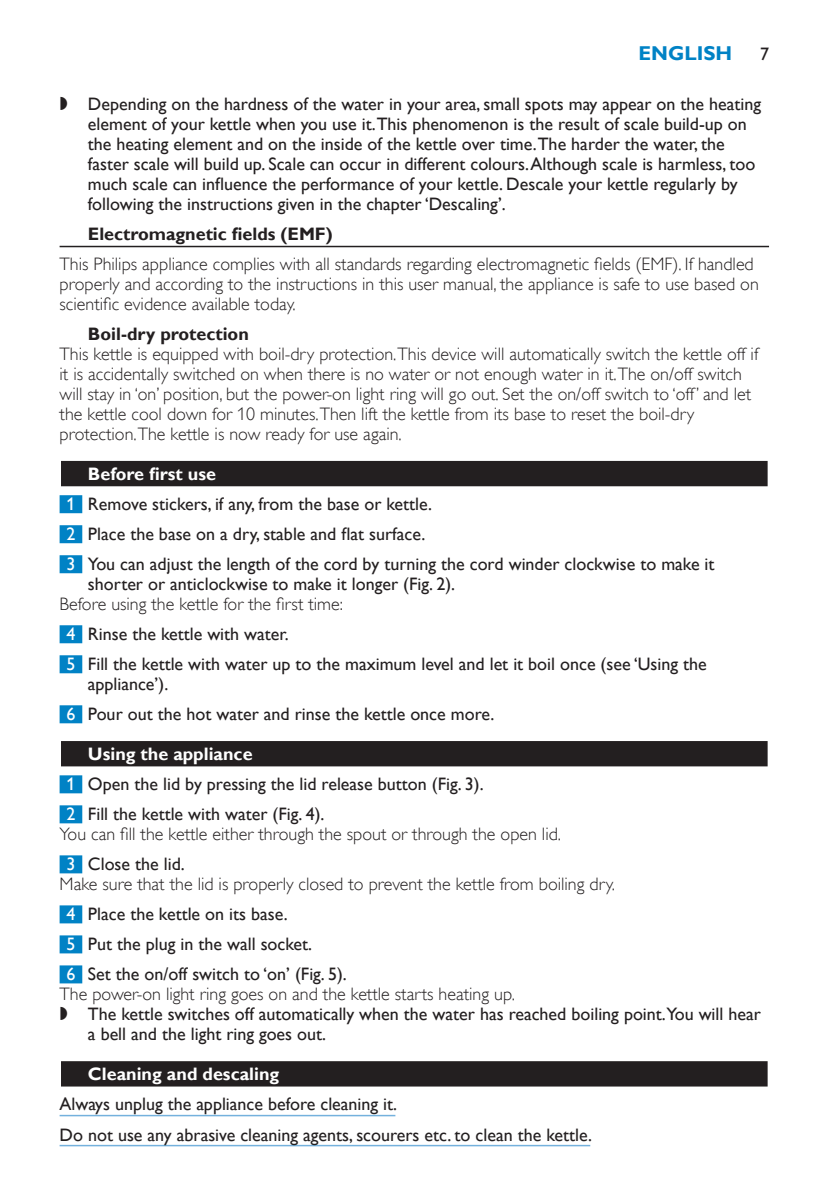
<style>
.page{position:relative;width:840px;height:1191px;background:#fff}
.page>*{position:absolute;margin:0;border:0;box-sizing:border-box;transform-origin:0 0}
.t1{font:700 20px "Gill Sans Alt One WGL";color:#0082c5}
.t2{font:18px/20px "Gill Sans Alt One WGL";color:#231f20}
.t3{font:18px/20px "Gill Sans Alt One WGL Light";color:#231f20}
.t4{font:700 18px "Gill Sans Alt One WGL";color:#231f20}
.t5{font:700 18px "Gill Sans Alt One WGL";color:#fff}
.t6{font:18px "Gill Sans Alt One WGL";color:#fff}
.t7{font:18px "Philips Ll Font Plain";color:#231f20}
.s1{font-weight:700;color:#fff}
.s2{color:#fff}
</style>
<div class="page">
<hr style="left:0;top:0;width:1px;height:96px;background:#0082c5">
<hr style="left:60px;top:246px;width:708px;height:1px;background:#231f20">
<div style="left:60px;top:460px;width:708px;height:28px;background:#c0bfc0"></div>
<div style="left:61px;top:461px;width:706px;height:25px;background:#231f20"></div>
<div style="left:60px;top:495px;width:22px;height:18px;background:#0082c5"></div>
<div style="left:60px;top:525px;width:22px;height:18px;background:#0082c5"></div>
<div style="left:60px;top:555px;width:22px;height:18px;background:#0082c5"></div>
<div style="left:60px;top:625px;width:22px;height:18px;background:#0082c5"></div>
<div style="left:60px;top:655px;width:22px;height:18px;background:#0082c5"></div>
<div style="left:60px;top:705px;width:22px;height:18px;background:#0082c5"></div>
<div style="left:60px;top:740px;width:708px;height:28px;background:#a5a3a4"></div>
<div style="left:61px;top:741px;width:706px;height:25px;background:#231f20"></div>
<div style="left:60px;top:775px;width:22px;height:18px;background:#0082c5"></div>
<div style="left:60px;top:805px;width:22px;height:18px;background:#0082c5"></div>
<div style="left:60px;top:855px;width:22px;height:18px;background:#0082c5"></div>
<div style="left:60px;top:905px;width:22px;height:18px;background:#0082c5"></div>
<div style="left:60px;top:935px;width:22px;height:18px;background:#0082c5"></div>
<div style="left:60px;top:965px;width:22px;height:18px;background:#0082c5"></div>
<div style="left:60px;top:1060px;width:708px;height:28px;background:#868484"></div>
<div style="left:61px;top:1061px;width:706px;height:25px;background:#231f20"></div>
<hr style="left:60px;top:1114px;width:335px;height:2px;background:#74b1dd">
<hr style="left:60px;top:1144px;width:530px;height:2px;background:#74b1dd">
<p class="t1" style="left:638px;top:40px;width:90px">English</p>
<p class="t7" style="left:60px;top:93px;width:10px">,</p>
<p class="t2" style="left:88px;top:94px;width:674px">Depending on the hardness of the water in your area, small spots may appear on the heating element of your kettle when you use it.This phenomenon is the result of scale build-up on the heating element and on the inside of the kettle over time.The harder the water, the faster scale will build up. Scale can occur in different colours. Although scale is harmless, too much scale can influence the performance of your kettle. Descale your kettle regularly by following the instructions given in the chapter ‘Descaling’.</p>
<p class="t4" style="left:88px;top:222px;width:246px">Electromagnetic fields (EMF)</p>
<p class="t3" style="left:60px;top:254px;width:700px">This Philips appliance complies with all standards regarding electromagnetic fields (EMF). If handled properly and according to the instructions in this user manual, the appliance is safe to use based on scientific evidence available today.</p>
<p class="t4" style="left:88px;top:322px;width:162px">Boil-dry protection</p>
<p class="t3" style="left:60px;top:344px;width:699px">This kettle is equipped with boil-dry protection.This device will automatically switch the kettle off if it is accidentally switched on when there is no water or not enough water in it.The on/off switch will stay in ‘on’ position, but the power-on light ring will go out. Set the on/off switch to ‘off’ and let the kettle cool down for 10 minutes.Then lift the kettle from its base to reset the boil-dry protection.The kettle is now ready for use again.</p>
<p class="t2" style="left:66px;top:459px;width:367px;line-height:30px;text-indent:22px"><span class="s1">Before first use<br></span><span class="s2">1</span> Remove stickers, if any, from the base or kettle.</p>
<p class="t6" style="left:60px;top:522px;width:7px">2</p>
<p class="t2" style="left:88px;top:524px;width:338px">Place the base on a dry, stable and flat surface.</p>
<p class="t6" style="left:60px;top:552px;width:7px">3</p>
<p class="t2" style="left:88px;top:554px;width:627px">You can adjust the length of the cord by turning the cord winder clockwise to make it shorter or anticlockwise to make it longer (Fig.2).</p>
<p class="t3" style="left:60px;top:594px;width:285px">Before using the kettle for the first time:</p>
<p class="t2" style="left:66px;top:619px;width:641px;line-height:30px"><span class="s2">4</span> Rinse the kettle with water.<br><span class="s2">5</span> Fill the kettle with water up to the maximum level and let it boil once (see ‘Using the</p>
<p class="t2" style="left:66px;top:669px;width:429px;line-height:30px;text-indent:22px">appliance’).<br><span class="s2">6</span> Pour out the hot water and rinse the kettle once more.</p>
<p class="t2" style="left:66px;top:739px;width:418px;line-height:30px;text-indent:22px"><span class="s1">Using the appliance<br></span><span class="s2">1</span> Open the lid by pressing the lid release button (Fig.3).</p>
<p class="t6" style="left:60px;top:802px;width:7px">2</p>
<p class="t2" style="left:88px;top:804px;width:238px">Fill the kettle with water (Fig. 4).</p>
<p class="t3" style="left:60px;top:824px;width:502px">You can fill the kettle either through the spout or through the open lid.</p>
<p class="t6" style="left:60px;top:852px;width:7px">3</p>
<p class="t2" style="left:88px;top:854px;width:98px">Close the lid.</p>
<p class="t3" style="left:60px;top:874px;width:556px">Make sure that the lid is properly closed to prevent the kettle from boiling dry.</p>
<p class="t2" style="left:66px;top:899px;width:282px;line-height:30px"><span class="s2">4</span> Place the kettle on its base.<br><span class="s2">5</span> Put the plug in the wall socket.<br><span class="s2">6</span> Set the on/off switch to ‘on’ (Fig. 5).</p>
<p class="t3" style="left:60px;top:984px;width:456px">The power-on light ring goes on and the kettle starts heating up.</p>
<p class="t2" style="left:88px;top:1004px;width:674px">The kettle switches off automatically when the water has reached boiling point.You will hear a bell and the light ring goes out.</p>
<p class="t5" style="left:88px;top:1062px;width:193px">Cleaning and descaling</p>
<p class="t2" style="left:60px;top:1089px;width:533px;line-height:30px">Always unplug the appliance before cleaning it.<br>Do not use any abrasive cleaning agents, scourers etc. to clean the kettle.</p>
<p class="t7" style="left:60px;top:1003px;width:10px">,</p>
</div>
